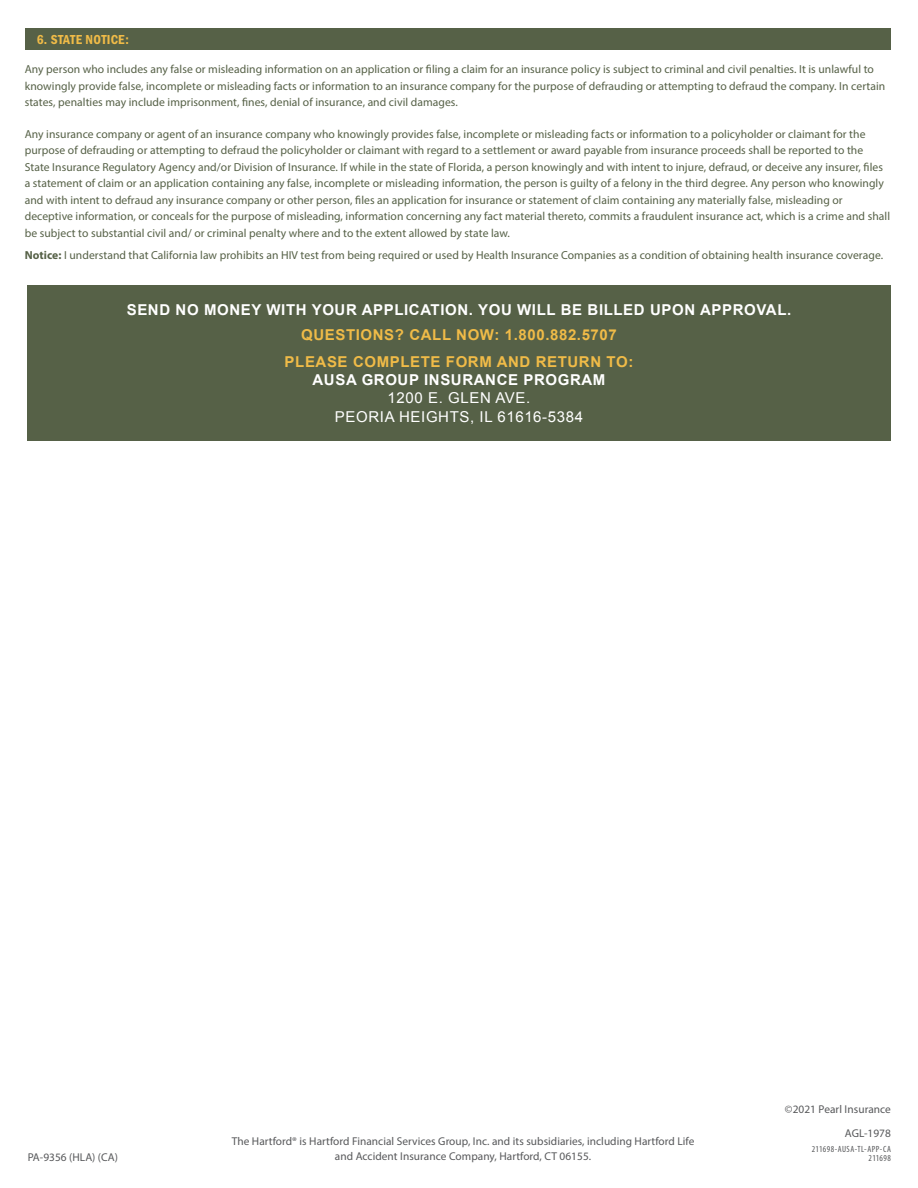
<style>
.page{position:relative;width:918px;height:1188px;background:#fff}
.page>*{position:absolute;margin:0;border:0;box-sizing:border-box;transform-origin:0 0}
.t1{font:700 15px "Arial";letter-spacing:.04em;color:#fff}
.t2{font:700 15px "Arial";letter-spacing:.04em;color:#f0bb48}
.t3{font:15px "Arial";letter-spacing:.04em;color:#fff}
.t4{font:600 condensed 13.5px "Franklin Gothic";letter-spacing:.015em;color:#f0bb48}
.t5{font:11.7px/16.5px "Myriad Pro";letter-spacing:.005em;color:#566147}
.t6{font:11.4px/15px "Myriad Pro";letter-spacing:.005em;color:#57585a;text-align:center}
.t7{font:condensed 9px "Myriad Pro";letter-spacing:.05em;color:#57585a}
.s1{font-weight:700}
</style>
<div class="page">
<div style="left:27px;top:285px;width:864px;height:156px;background:#566147"></div>
<div style="left:25px;top:28px;width:866px;height:21px;background:#566147"></div>
<p class="t4" style="left:37px;top:31px;width:94px">6. STATE NOTICE:</p>
<p class="t5" style="left:25px;top:61px;width:862px">Any person who includes any false or misleading information on an application or filing a claim for an insurance policy is subject to criminal and civil penalties. It is unlawful to knowingly provide false, incomplete or misleading facts or information to an insurance company for the purpose of defrauding or attempting to defraud the company. In certain states, penalties may include imprisonment, fines, denial of insurance, and civil damages.</p>
<p class="t5" style="left:25px;top:126px;width:867px">Any insurance company or agent of an insurance company who knowingly provides false, incomplete or misleading facts or information to a policyholder or claimant for the purpose of defrauding or attempting to defraud the policyholder or claimant with regard to a settlement or award payable from insurance proceeds shall be reported to the State Insurance Regulatory Agency and/or Division of Insurance. If while in the state of Florida, a person knowingly and with intent to injure, defraud, or deceive any insurer, files a statement of claim or an application containing any false, incomplete or misleading information, the person is guilty of a felony in the third degree. Any person who knowingly and with intent to defraud any insurance company or other person, files an application for insurance or statement of claim containing any materially false, misleading or deceptive information, or conceals for the purpose of misleading, information concerning any fact material thereto, commits a fraudulent insurance act, which is a crime and shall be subject to substantial civil and/ or criminal penalty where and to the extent allowed by state law.</p>
<p class="t5" style="left:25px;top:247px;width:860px"><span class="s1">Notice:</span> I understand that California law prohibits an HIV test from being required or used by Health Insurance Companies as a condition of obtaining health insurance coverage.</p>
<p class="t1" style="left:127px;top:300px;width:666px">SEND NO MONEY WITH YOUR APPLICATION. YOU WILL BE BILLED UPON APPROVAL.</p>
<p class="t2" style="left:301px;top:324px;width:317px">QUESTIONS? CALL NOW: 1.800.882.5707</p>
<p class="t2" style="left:285px;top:352px;width:350px">PLEASE COMPLETE FORM AND RETURN TO:</p>
<p class="t1" style="left:313px;top:370px;width:294px">AUSA GROUP INSURANCE PROGRAM</p>
<p class="t3" style="left:388px;top:388px;width:144px">1200 E. GLEN AVE.</p>
<p class="t3" style="left:335px;top:407px;width:250px">PEORIA HEIGHTS, IL 61616-5384</p>
<p class="t6" style="left:28px;top:1150px;width:92px">PA-9356 (HLA) (CA)</p>
<p class="t6" style="left:232px;top:1133px;width:464px">The Hartford® is Hartford Financial Services Group, Inc. and its subsidiaries, including Hartford Life and Accident Insurance Company, Hartford, CT 06155.</p>
<p class="t6" style="left:785px;top:1102px;width:108px">©2021 Pearl Insurance</p>
<p class="t6" style="left:845px;top:1126px;width:48px">AGL-1978</p>
<p class="t7" style="left:812px;top:1143px;width:81px">211698-AUSA-TL-APP-CA</p>
<p class="t7" style="left:869px;top:1153px;width:24px">211698</p>
</div>
